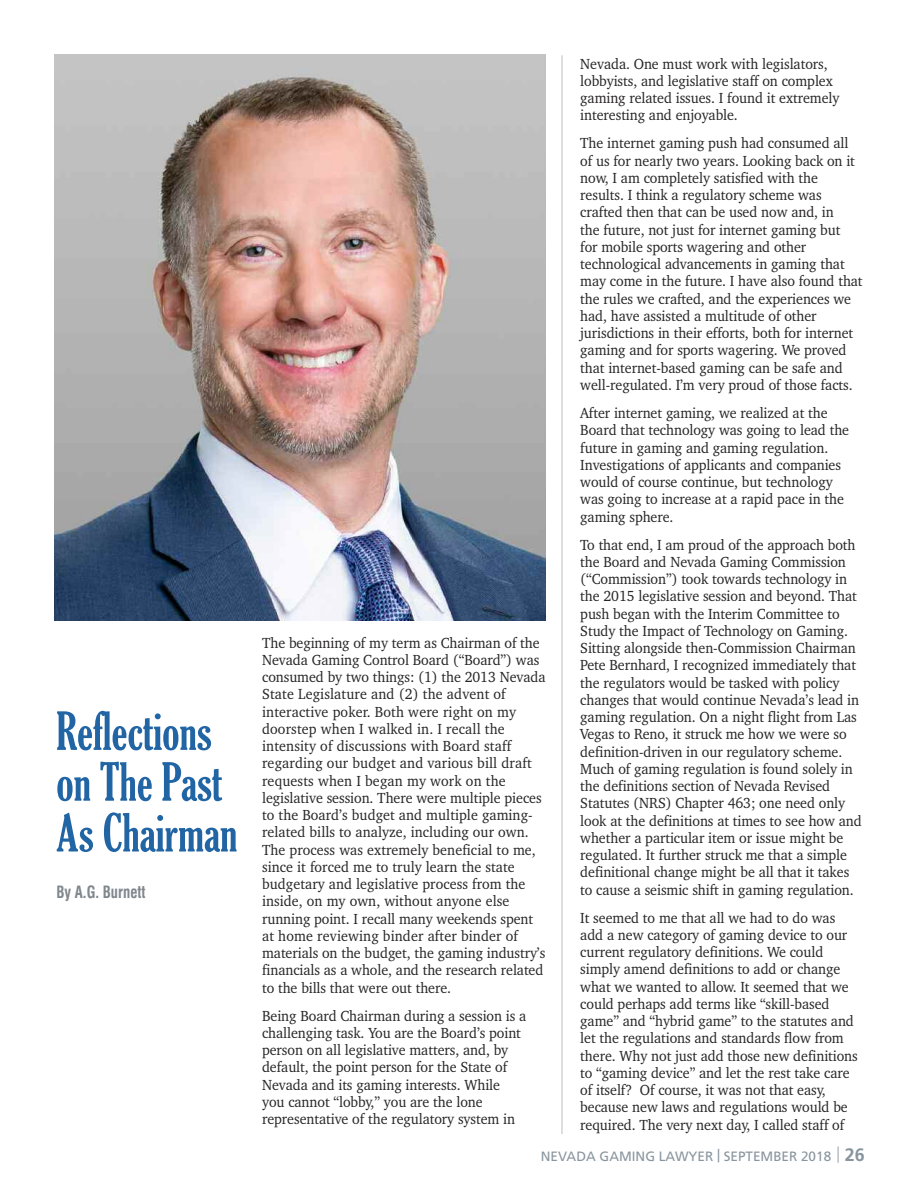
<style>
.page{position:relative;width:918px;height:1188px;background:#fff}
.page>*{position:absolute;margin:0;border:0;box-sizing:border-box;transform-origin:0 0}
.t1{font:extra-condensed 50.85px/50.8px "Gloucester";color:#2265a4}
.t2{font:700 condensed 16.5px "Swiss 721 BT";color:#7f878d;scale:.9 1}
.t3{font:15px/17.2px "Charter";letter-spacing:-.005em;color:#272526;scale:.94 1}
.t4{font:13.5px "Frutiger";color:#89959e}
.s1{font-weight:700;font-size:18px}
</style>
<div class="page">
<img style="left:54px;top:54px;width:492px;height:567px">
<hr style="left:562px;top:55px;width:1px;height:1079px;background:#b8bfc6">
<svg style="left:837px;top:1146px;width:2px;height:17px"></svg>
<h1 class="t1" style="left:56px;top:707px;width:183px">Reflections on The Past<br>As Chairman</h1>
<p class="t2" style="left:56px;top:882px;width:100px">By A.G. Burnett</p>
<p class="t3" style="left:262px;top:634px;width:303px">The beginning of my term as Chairman of the Nevada Gaming Control Board (“Board”) was consumed by two things: (1) the 2013 Nevada State Legislature and (2) the advent of interactive poker. Both were right on my doorstep when I walked in. I recall the intensity of discussions with Board staff regarding our budget and various bill draft requests when I began my work on the legislative session. There were multiple pieces to the Board’s budget and multiple gaming&shy;related bills to analyze, including our own.<br>The process was extremely beneficial to me, since it forced me to truly learn the state budgetary and legislative process from the inside, on my own, without anyone else running point. I recall many weekends spent at home reviewing binder after binder of materials on the budget, the gaming industry’s financials as a whole, and the research related to the bills that were out there.</p>
<p class="t3" style="left:262px;top:1007px;width:283px">Being Board Chairman during a session is a challenging task. You are the Board’s point person on all legislative matters, and, by default, the point person for the State of Nevada and its gaming interests. While<br>you cannot “lobby,” you are the lone representative of the regulatory system in</p>
<p class="t3" style="left:580px;top:55px;width:277px">Nevada. One must work with legislators, lobbyists, and legislative staff on complex gaming related issues. I found it extremely interesting and enjoyable.</p>
<p class="t3" style="left:580px;top:135px;width:302px">The internet gaming push had consumed all of us for nearly two years. Looking back on it now, I am completely satisfied with the results. I think a regulatory scheme was crafted then that can be used now and, in<br>the future, not just for internet gaming but<br>for mobile sports wagering and other technological advancements in gaming that may come in the future. I have also found that the rules we crafted, and the experiences we had, have assisted a multitude of other jurisdictions in their efforts, both for internet gaming and for sports wagering. We proved that internet-based gaming can be safe and well-regulated. I’m very proud of those facts.</p>
<p class="t3" style="left:580px;top:404px;width:288px">After internet gaming, we realized at the Board that technology was going to lead the future in gaming and gaming regulation.<br>Investigations of applicants and companies would of course continue, but technology was going to increase at a rapid pace in the gaming sphere.</p>
<p class="t3" style="left:580px;top:536px;width:301px">To that end, I am proud of the approach both the Board and Nevada Gaming Commission (“Commission”) took towards technology in the 2015 legislative session and beyond. That push began with the Interim Committee to Study the Impact of Technology on Gaming.<br>Sitting alongside then-Commission Chairman Pete Bernhard, I recognized immediately that the regulators would be tasked with policy changes that would continue Nevada’s lead in gaming regulation. On a night flight from Las Vegas to Reno, it struck me how we were so definition-driven in our regulatory scheme.<br>Much of gaming regulation is found solely in the definitions section of Nevada Revised Statutes (NRS) Chapter 463; one need only look at the definitions at times to see how and whether a particular item or issue might be regulated. It further struck me that a simple definitional change might be all that it takes to cause a seismic shift in gaming regulation.</p>
<p class="t3" style="left:580px;top:909px;width:297px">It seemed to me that all we had to do was add a new category of gaming device to our current regulatory definitions. We could simply amend definitions to add or change what we wanted to allow. It seemed that we could perhaps add terms like “skill-based game” and “hybrid game” to the statutes and let the regulations and standards flow from there. Why not just add those new definitions to “gaming device” and let the rest take care of itself? Of course, it was not that easy, because new laws and regulations would be required. The very next day, I called staff of</p>
<p class="t4" style="left:541px;top:1151px;width:325px">NEVADA GAMING LAWYER | SEPTEMBER 2018 <span class="s1">26</span></p>
</div>
